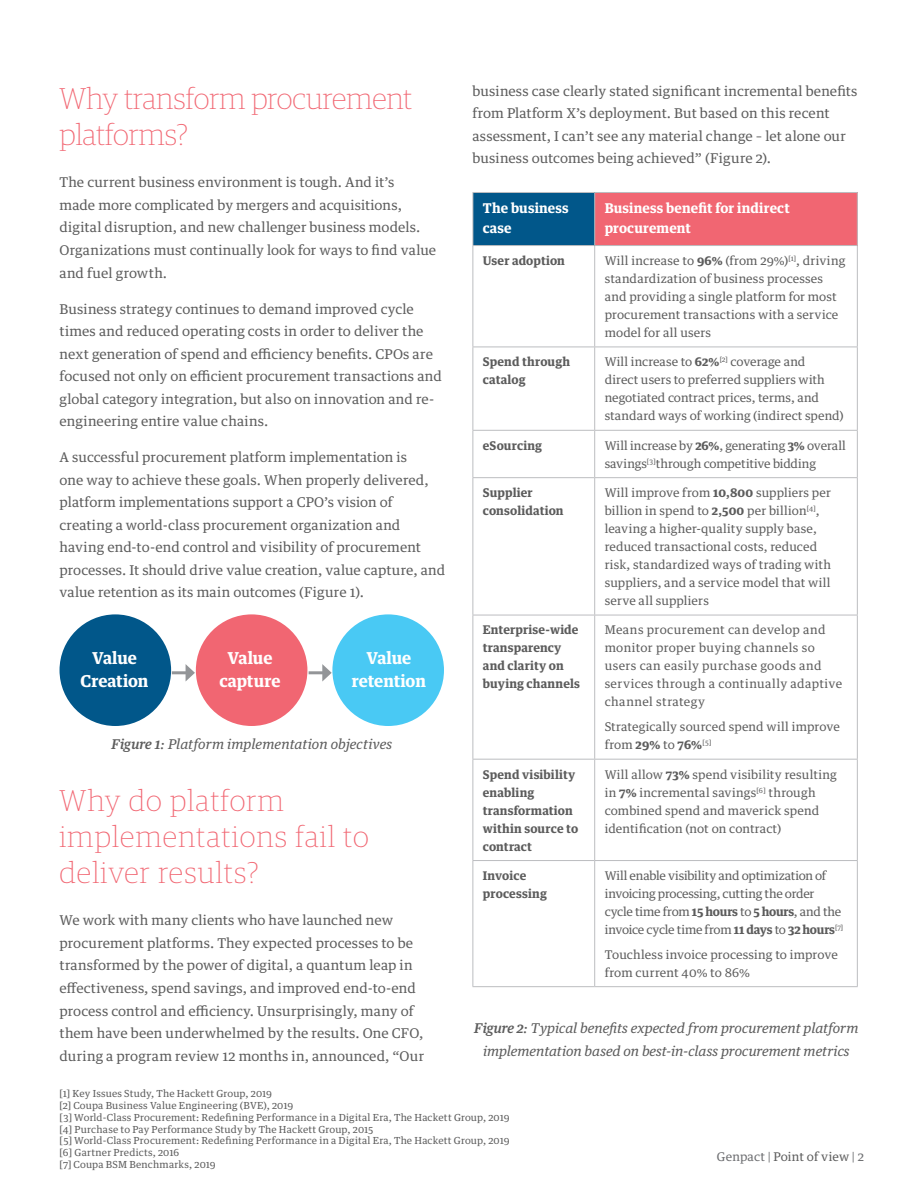
<style>
.page{position:relative;width:918px;height:1188px;background:#fff}
.page>*{position:absolute;margin:0;border:0;box-sizing:border-box;transform-origin:0 0}
.t1{font:100 30px/36px "Guardian Egyp";letter-spacing:.03em;color:#f16672}
.t2{font:100 30px/36px "Guardian Egyp";color:#f16672}
.t3{font:700 16.5px/22.5px "Guardian Text Egyp";letter-spacing:-.005em;color:#fff;text-align:center}
.t4{font:13.5px/22.5px "Guardian Text Egyp";letter-spacing:.005em;color:#5c5c5c}
.t5{font:italic 13.5px/22.5px "Guardian Text Egyp";color:#5c5c5c;text-align:center}
.t6{font:700 13.5px/19.5px "Guardian Text Egyp";letter-spacing:.01em;color:#fff}
.t7{font:12px/18px "Guardian Text Egyp";letter-spacing:.01em;color:#5c5c5c}
.t8{font:700 12px/18px "Guardian Text Egyp";letter-spacing:.01em;color:#5c5c5c}
.t9{font:12px/18px "Guardian Text Egyp";letter-spacing:-.02em;color:#5c5c5c}
.t10{font:12px/18px "Guardian Text Egyp";letter-spacing:.03em;color:#5c5c5c}
.t11{font:12px/18px "Guardian Text Egyp";letter-spacing:-.01em;color:#5c5c5c}
.t12{font:9.75px/11.7px "Guardian Text Egyp";letter-spacing:.015em;color:#5c5c5c}
.s1{font-weight:700}
.s2{font-weight:500}
.s3{color:#6c6d70}
</style>
<div class="page">
<div style="left:60px;top:614px;width:111px;height:112px;background:#01578a;border-radius:50%"></div>
<div style="left:196px;top:614px;width:111px;height:112px;background:#f16672;border-radius:50%"></div>
<div style="left:332px;top:614px;width:112px;height:112px;background:#49c9f4;border-radius:50%"></div>
<hr style="left:172px;top:671px;width:16px;height:3px;background:#939598">
<svg style="left:186px;top:664px;width:9px;height:17px"></svg>
<hr style="left:309px;top:671px;width:16px;height:3px;background:#939598">
<svg style="left:322px;top:664px;width:10px;height:18px"></svg>
<div style="left:473px;top:192px;width:122px;height:54px;background:#01578a"></div>
<div style="left:595px;top:192px;width:262px;height:54px;background:#f16672"></div>
<hr style="left:472px;top:192px;width:123px;height:1px;background:#bcbdc0">
<hr style="left:472px;top:193px;width:1px;height:52px;background:#bcbdc0">
<hr style="left:595px;top:192px;width:263px;height:1px;background:#bcbdc0">
<hr style="left:594px;top:193px;width:1px;height:52px;background:#bcbdc0">
<hr style="left:857px;top:193px;width:1px;height:52px;background:#bcbdc0">
<hr style="left:472px;top:245px;width:123px;height:1px;background:#bcbdc0">
<hr style="left:472px;top:246px;width:1px;height:101px;background:#bcbdc0">
<hr style="left:595px;top:245px;width:263px;height:1px;background:#bcbdc0">
<hr style="left:594px;top:246px;width:1px;height:101px;background:#bcbdc0">
<hr style="left:857px;top:246px;width:1px;height:101px;background:#bcbdc0">
<hr style="left:472px;top:347px;width:123px;height:1px;background:#bcbdc0">
<hr style="left:472px;top:347px;width:1px;height:83px;background:#bcbdc0">
<hr style="left:595px;top:347px;width:263px;height:1px;background:#bcbdc0">
<hr style="left:594px;top:347px;width:1px;height:83px;background:#bcbdc0">
<hr style="left:857px;top:347px;width:1px;height:83px;background:#bcbdc0">
<hr style="left:472px;top:430px;width:123px;height:1px;background:#bcbdc0">
<hr style="left:472px;top:431px;width:1px;height:46px;background:#bcbdc0">
<hr style="left:595px;top:430px;width:263px;height:1px;background:#bcbdc0">
<hr style="left:594px;top:431px;width:1px;height:46px;background:#bcbdc0">
<hr style="left:857px;top:431px;width:1px;height:46px;background:#bcbdc0">
<hr style="left:472px;top:477px;width:123px;height:1px;background:#bcbdc0">
<hr style="left:472px;top:478px;width:1px;height:137px;background:#bcbdc0">
<hr style="left:595px;top:477px;width:263px;height:1px;background:#bcbdc0">
<hr style="left:594px;top:478px;width:1px;height:137px;background:#bcbdc0">
<hr style="left:857px;top:478px;width:1px;height:137px;background:#bcbdc0">
<hr style="left:472px;top:615px;width:123px;height:1px;background:#bcbdc0">
<hr style="left:472px;top:615px;width:1px;height:144px;background:#bcbdc0">
<hr style="left:595px;top:615px;width:263px;height:1px;background:#bcbdc0">
<hr style="left:594px;top:615px;width:1px;height:144px;background:#bcbdc0">
<hr style="left:857px;top:615px;width:1px;height:144px;background:#bcbdc0">
<hr style="left:472px;top:759px;width:123px;height:1px;background:#bcbdc0">
<hr style="left:472px;top:760px;width:1px;height:100px;background:#bcbdc0">
<hr style="left:595px;top:759px;width:263px;height:1px;background:#bcbdc0">
<hr style="left:594px;top:760px;width:1px;height:100px;background:#bcbdc0">
<hr style="left:857px;top:760px;width:1px;height:100px;background:#bcbdc0">
<hr style="left:472px;top:860px;width:123px;height:1px;background:#bcbdc0">
<hr style="left:472px;top:861px;width:1px;height:125px;background:#bcbdc0">
<hr style="left:595px;top:860px;width:263px;height:1px;background:#bcbdc0">
<hr style="left:594px;top:861px;width:1px;height:125px;background:#bcbdc0">
<hr style="left:857px;top:861px;width:1px;height:125px;background:#bcbdc0">
<hr style="left:472px;top:986px;width:123px;height:1px;background:#bcbdc0">
<hr style="left:595px;top:986px;width:263px;height:1px;background:#bcbdc0">
<p class="t4" style="left:473px;top:78px;width:387px">business case clearly stated significant incremental benefits from Platform X’s deployment. But based on this recent assessment, I can’t see any material change – let alone our business outcomes being achieved” (Figure 2).</p>
<h1 class="t2" style="left:60px;top:79px;width:354px">Why transform procurement platforms?</h1>
<p class="t4" style="left:60px;top:170px;width:378px">The current business environment is tough. And it’s<br>made more complicated by mergers and acquisitions, digital disruption, and new challenger business models.<br>Organizations must continually look for ways to find value and fuel growth.</p>
<p class="t4" style="left:60px;top:296px;width:384px">Business strategy continues to demand improved cycle times and reduced operating costs in order to deliver the next generation of spend and efficiency benefits. CPOs are focused not only on efficient procurement transactions and global category integration, but also on innovation and re&shy;engineering entire value chains.</p>
<p class="t4" style="left:60px;top:445px;width:387px">A successful procurement platform implementation is<br>one way to achieve these goals. When properly delivered, platform implementations support a CPO’s vision of creating a world-class procurement organization and having end-to-end control and visibility of procurement processes. It should drive value creation, value capture, and value retention as its main outcomes (Figure 1).</p>
<p class="t6" style="left:483px;top:197px;width:87px">The business case</p>
<p class="t6" style="left:605px;top:197px;width:187px">Business benefit for indirect procurement</p>
<p class="t8" style="left:483px;top:251px;width:84px">User adoption</p>
<p class="t7" style="left:605px;top:250px;width:242px">Will increase to <span class="s1">96%</span> (from 29%)<sup>[1]</sup>, driving standardization of business processes and providing a single platform for most procurement transactions with a service model for all users</p>
<p class="t8" style="left:483px;top:352px;width:89px">Spend through catalog</p>
<p class="t7" style="left:605px;top:352px;width:240px">Will increase to <span class="s1">62%</span><sup>[2]</sup> coverage and<br>direct users to preferred suppliers with negotiated contract prices, terms, and standard ways of working (indirect spend)</p>
<p class="t8" style="left:483px;top:435px;width:61px">eSourcing</p>
<p class="t11" style="left:605px;top:435px;width:243px">Will increase by <span class="s1">26%</span>, generating <span class="s1">3%</span> overall savings<sup>[3]</sup>through competitive bidding</p>
<p class="t8" style="left:483px;top:483px;width:82px">Supplier consolidation</p>
<p class="t7" style="left:605px;top:483px;width:228px">Will improve from <span class="s1">10,800</span> suppliers per billion in spend to <span class="s1">2,500</span> per billion<sup>[4]</sup>, leaving a higher-quality supply base, reduced transactional costs, reduced risk, standardized ways of trading with suppliers, and a service model that will serve all suppliers</p>
<p class="t8" style="left:483px;top:620px;width:99px">Enterprise-wide transparency and clarity on buying channels</p>
<p class="t10" style="left:605px;top:620px;width:239px">Means procurement can develop and monitor proper buying channels so users can easily purchase goods and services through a continually adaptive channel strategy</p>
<p class="t7" style="left:605px;top:717px;width:237px">Strategically sourced spend will improve from <span class="s1">29%</span> to <span class="s1">76%</span><sup>[5]</sup></p>
<p class="t8" style="left:483px;top:764px;width:97px">Spend visibility enabling transformation within source to contract</p>
<p class="t7" style="left:605px;top:764px;width:234px">Will allow <span class="s1">73%</span> spend visibility resulting in <span class="s1">7%</span> incremental savings<sup>[6]</sup> through combined spend and maverick spend identification (not on contract)</p>
<p class="t8" style="left:483px;top:866px;width:66px">Invoice processing</p>
<p class="t9" style="left:605px;top:865px;width:240px">Will enable visibility and optimization of invoicing processing, cutting the order cycle time from <span class="s1">15 hours</span> to <span class="s1">5 hours</span>, and the invoice cycle time from <span class="s1">11 days</span> to <span class="s1">32 hours</span><sup>[7]</sup></p>
<p class="t7" style="left:605px;top:944px;width:235px">Touchless invoice processing to improve from current 40% to 86%</p>
<p class="t3" style="left:80px;top:646px;width:70px">Value<br>Creation</p>
<p class="t3" style="left:219px;top:646px;width:63px">Value capture</p>
<p class="t3" style="left:352px;top:646px;width:76px">Value retention</p>
<p class="t5" style="left:111px;top:731px;width:282px"><span class="s2">Figure 1</span>: Platform implementation objectives</p>
<h1 class="t1" style="left:60px;top:781px;width:311px">Why do platform implementations fail to deliver results?</h1>
<p class="t4" style="left:60px;top:908px;width:366px">We work with many clients who have launched new procurement platforms. They expected processes to be transformed by the power of digital, a quantum leap in effectiveness, spend savings, and improved end-to-end process control and efficiency. Unsurprisingly, many of them have been underwhelmed by the results. One CFO, during a program review 12 months in, announced, “Our</p>
<p class="t5" style="left:474px;top:1016px;width:386px"><span class="s2">Figure 2</span>: Typical benefits expected from procurement platform implementation based on best-in-class procurement metrics</p>
<p class="t12" style="left:60px;top:1087px;width:452px">[1] Key Issues Study, The Hackett Group, 2019<br>[2] Coupa Business Value Engineering (BVE), 2019<br>[3] World-Class Procurement: Redefining Performance in a Digital Era, The Hackett Group, 2019 [4] Purchase to Pay Performance Study by The Hackett Group, 2015<br>[5] World-Class Procurement: Redefining Performance in a Digital Era, The Hackett Group, 2019 [6] Gartner Predicts, 2016<br>[7] Coupa BSM Benchmarks, 2019</p>
<p class="t7" style="left:717px;top:1147px;width:149px"><span class="s3">Genpact |</span> Point of view <span class="s3">| 2</span></p>
</div>
